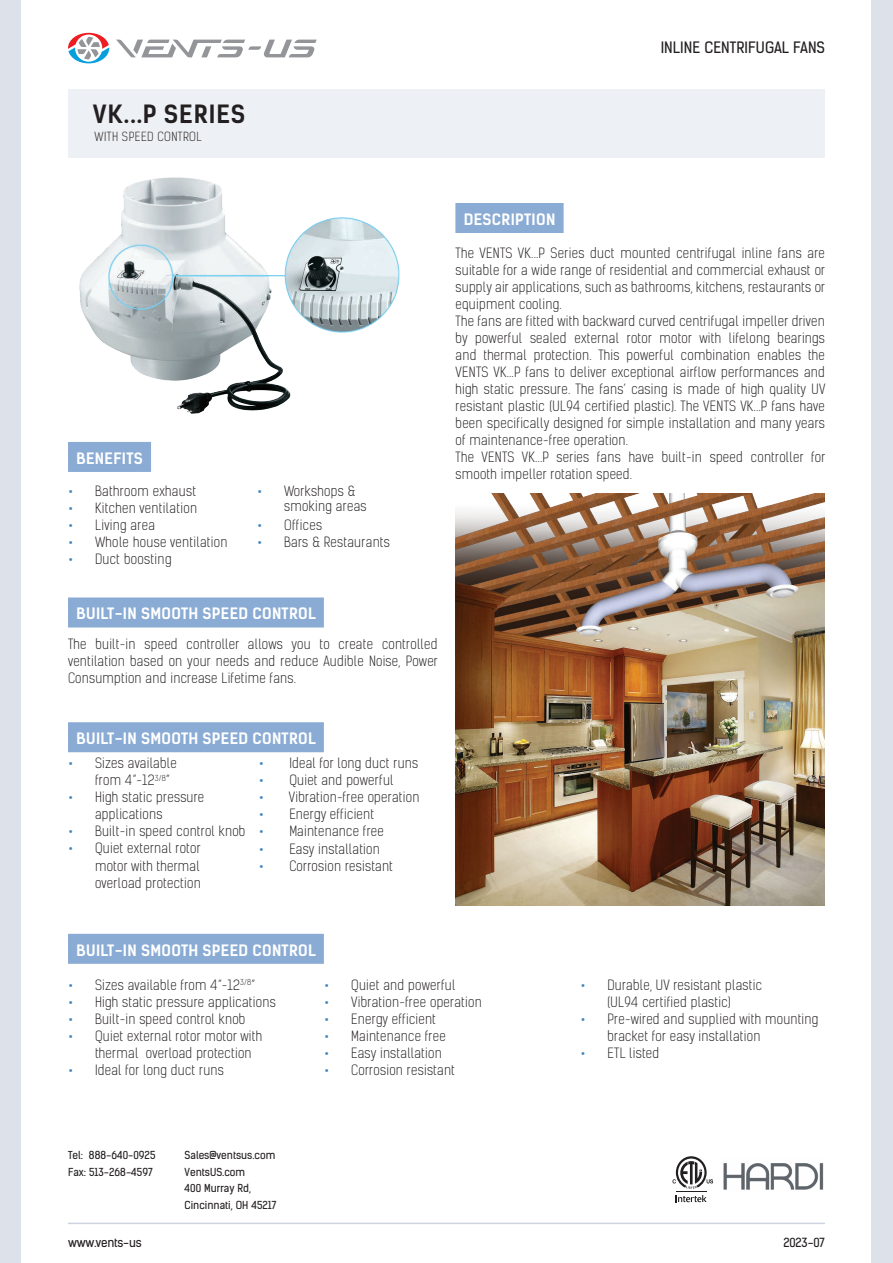
<style>
.page{position:relative;width:893px;height:1263px;background:#fff}
.page>*{position:absolute;margin:0;border:0;box-sizing:border-box;transform-origin:0 0}
.t1{font:700 24px "Kelson Sans";letter-spacing:.04em;color:#231f20}
.t2{font:15px "Kelson Sans Bold BG";letter-spacing:.02em;color:#fff}
.t3{font:15px "Kelson Sans Regular BG";letter-spacing:.005em;color:#231f20}
.t4{font:13.5px/17px "Kelson Sans Light RU";letter-spacing:.02em;color:#231f20}
.t5{font:300 13.5px/15px "Kelson Sans";letter-spacing:.025em;color:#231f20}
.t6{font:12px "Kelson Sans Regular BG";letter-spacing:-.01em;color:#231f20}
.t7{font:12px "Kelson Sans Light BG";letter-spacing:.04em;color:#231f20}
.t8{font:10.5px/16.5px "Kelson Sans Regular BG";color:#231f20}
.s1{font-weight:700;color:#4185be}
.s2{font-family:"Kelson Sans";font-weight:700;color:#4185be}
</style>
<div class="page">
<hr style="left:68px;top:1222px;width:757px;height:2px;background:#cdd3df">
<div style="left:872px;top:0;width:21px;height:1263px;background:#dce1ea"></div>
<div style="left:0;top:0;width:21px;height:1263px;background:#dce1ea"></div>
<svg style="left:68px;top:33px;width:41px;height:30px"></svg>
<svg style="left:116px;top:40px;width:201px;height:17px"></svg>
<div style="left:68px;top:89px;width:757px;height:68px;background:#edf0f4"></div>
<img style="left:723px;top:1163px;width:101px;height:27px">
<svg style="left:676px;top:1195px;width:31px;height:7px"></svg>
<svg style="left:672px;top:1156px;width:41px;height:33px"></svg>
<hr style="left:676px;top:1191px;width:31px;height:1px;background:#231f20">
<div style="left:68px;top:597px;width:256px;height:30px;background:#8aabd4"></div>
<div style="left:68px;top:722px;width:256px;height:30px;background:#8aabd4"></div>
<div style="left:68px;top:934px;width:256px;height:30px;background:#8aabd4"></div>
<div style="left:455px;top:203px;width:109px;height:30px;background:#8aabd4"></div>
<div style="left:68px;top:442px;width:83px;height:30px;background:#8aabd4"></div>
<img style="left:79px;top:177px;width:321px;height:237px">
<img style="left:455px;top:493px;width:370px;height:412px">
<h1 class="t1" style="left:93px;top:99px;width:154px">VK...P SERIES</h1>
<p class="t7" style="left:95px;top:129px;width:109px">WITH SPEED CONTROL</p>
<p class="t3" style="left:661px;top:38px;width:166px">INLINE CENTRIFUGAL FANS</p>
<p class="t2" style="left:77px;top:449px;width:68px">BENEFITS</p>
<p class="t5" style="left:68px;top:484px;width:130px"><span class="s1">•</span> Bathroom exhaust</p>
<p class="t5" style="left:68px;top:501px;width:131px"><span class="s1">•</span> Kitchen ventilation</p>
<p class="t5" style="left:68px;top:518px;width:88px"><span class="s1">•</span> Living area</p>
<p class="t5" style="left:68px;top:535px;width:161px"><span class="s1">•</span> Whole house ventilation</p>
<p class="t5" style="left:68px;top:552px;width:105px"><span class="s1">•</span> Duct boosting</p>
<p class="t5" style="left:284px;top:484px;width:84px;text-indent:-27px"><span class="s1">•</span> Workshops &amp; smoking areas</p>
<p class="t5" style="left:257px;top:518px;width:67px"><span class="s1">•</span> Offices</p>
<p class="t5" style="left:257px;top:535px;width:134px"><span class="s1">•</span> Bars &amp; Restaurants</p>
<p class="t2" style="left:77px;top:604px;width:241px">BUILT-IN SMOOTH SPEED CONTROL</p>
<p class="t4" style="left:68px;top:636px;width:371px;text-align:justify">The built-in speed controller allows you to create controlled ventilation based on your needs and reduce Audible Noise, Power Consumption and increase Lifetime fans.</p>
<p class="t2" style="left:464px;top:210px;width:93px">DESCRIPTION</p>
<p class="t4" style="left:456px;top:245px;width:371px">The VENTS VK...P Series duct mounted centrifugal inline fans are suitable for a wide range of residential and commercial exhaust or supply air applications, such as bathrooms, kitchens, restaurants or equipment cooling.<br>The fans are fitted with backward curved centrifugal impeller driven by powerful sealed external rotor motor with lifelong bearings and thermal protection. This powerful combination enables the VENTS VK...P fans to deliver exceptional airflow performances and high static pressure. The fans’ casing is made of high quality UV resistant plastic (UL94 certified plastic). The VENTS VK...P fans have been specifically designed for simple installation and many years of maintenance-free operation.<br>The VENTS VK...P series fans have built-in speed controller for smooth impeller rotation speed.</p>
<p class="t2" style="left:77px;top:729px;width:241px">BUILT-IN SMOOTH SPEED CONTROL</p>
<p class="t4" style="left:95px;top:755px;width:83px;text-indent:-27px"><span class="s2">•</span> Sizes available from 4”-12<sup>3/8</sup>”</p>
<p class="t4" style="left:95px;top:789px;width:111px;text-indent:-27px"><span class="s2">•</span> High static pressure applications</p>
<p class="t4" style="left:68px;top:823px;width:179px"><span class="s2">•</span> Built-in speed control knob</p>
<p class="t4" style="left:95px;top:840px;width:107px;text-align:justify;text-indent:-27px"><span class="s2">•</span> Quiet external rotor motor with thermal overload protection</p>
<p class="t4" style="left:259px;top:755px;width:161px"><span class="s2">•</span> Ideal for long duct runs</p>
<p class="t4" style="left:259px;top:772px;width:136px"><span class="s2">•</span> Quiet and powerful</p>
<p class="t4" style="left:259px;top:789px;width:162px"><span class="s2">•</span> Vibration-free operation</p>
<p class="t4" style="left:259px;top:806px;width:117px"><span class="s2">•</span> Energy efficient</p>
<p class="t4" style="left:259px;top:823px;width:127px"><span class="s2">•</span> Maintenance free</p>
<p class="t4" style="left:259px;top:840px;width:123px"><span class="s2">•</span> Easy installation</p>
<p class="t4" style="left:259px;top:857px;width:136px"><span class="s2">•</span> Corrosion resistant</p>
<p class="t2" style="left:77px;top:941px;width:241px">BUILT-IN SMOOTH SPEED CONTROL</p>
<p class="t4" style="left:68px;top:976px;width:189px"><span class="s2">•</span> Sizes available from 4”-12<sup>3/8</sup>”</p>
<p class="t4" style="left:68px;top:993px;width:209px"><span class="s2">•</span> High static pressure applications</p>
<p class="t4" style="left:68px;top:1010px;width:179px"><span class="s2">•</span> Built-in speed control knob</p>
<p class="t4" style="left:95px;top:1027px;width:169px;text-indent:-27px"><span class="s2">•</span> Quiet external rotor motor with thermal overload protection</p>
<p class="t4" style="left:68px;top:1061px;width:157px"><span class="s2">•</span> Ideal for long duct runs</p>
<p class="t8" style="left:68px;top:1147px;width:89px">Tel: 888-640-0925<br>Fax: 513-268-4597</p>
<p class="t8" style="left:185px;top:1147px;width:94px">Sales@ventsus.com<br>VentsUS.com<br>400 Murray Rd,<br>Cincinnati, OH 45217</p>
<p class="t4" style="left:324px;top:976px;width:133px"><span class="s2">•</span> Quiet and powerful</p>
<p class="t4" style="left:324px;top:993px;width:159px"><span class="s2">•</span> Vibration-free operation</p>
<p class="t4" style="left:324px;top:1010px;width:113px"><span class="s2">•</span> Energy efficient</p>
<p class="t4" style="left:324px;top:1027px;width:123px"><span class="s2">•</span> Maintenance free</p>
<p class="t4" style="left:324px;top:1044px;width:119px"><span class="s2">•</span> Easy installation</p>
<p class="t4" style="left:324px;top:1061px;width:132px"><span class="s2">•</span> Corrosion resistant</p>
<p class="t4" style="left:580px;top:976px;width:183px;text-align:center"><span class="s2">•</span> Durable, UV resistant plastic (UL94 certified plastic)</p>
<p class="t4" style="left:607px;top:1010px;width:212px;text-indent:-27px"><span class="s2">•</span> Pre-wired and supplied with mounting bracket for easy installation</p>
<p class="t4" style="left:580px;top:1044px;width:80px"><span class="s2">•</span> ETL listed</p>
<p class="t6" style="left:68px;top:1235px;width:75px">www.vents-us</p>
<p class="t6" style="left:783px;top:1235px;width:43px">2023-07</p>
</div>
